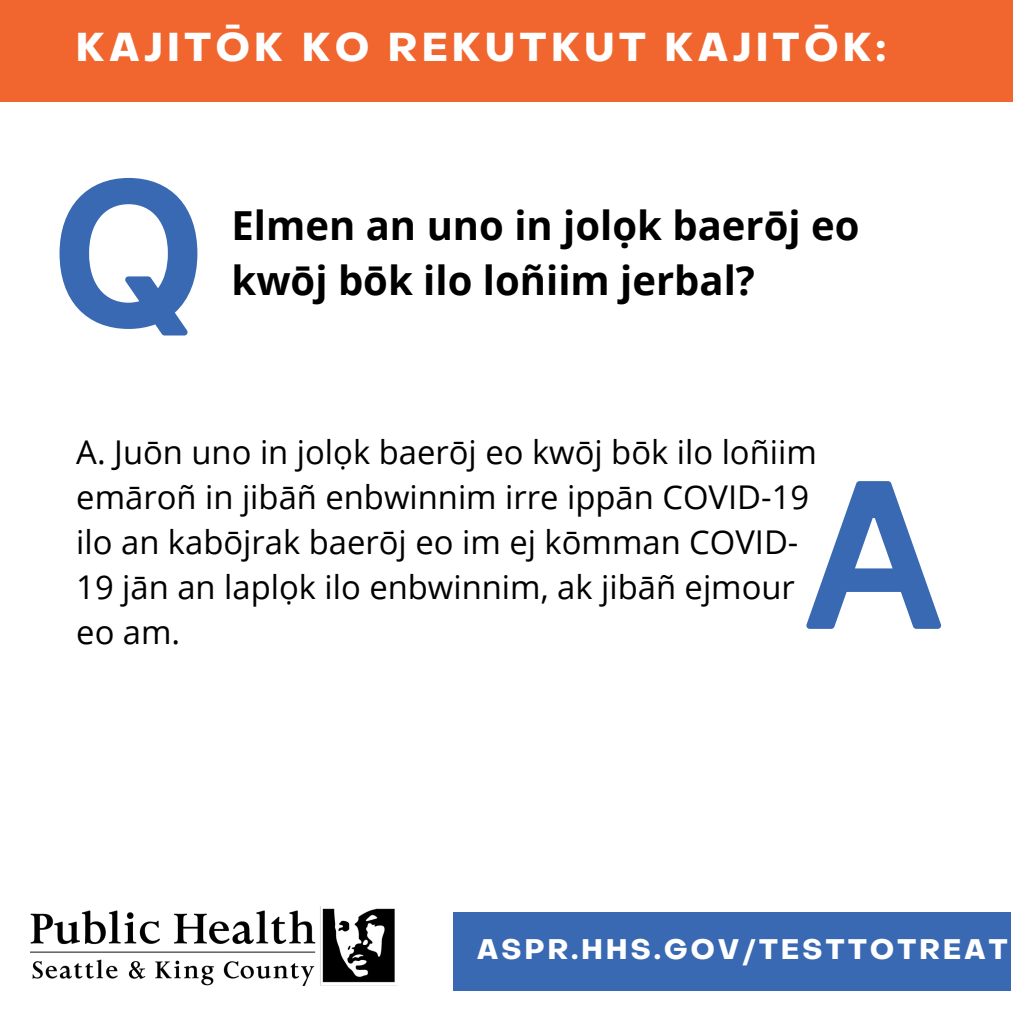
<style>
.page{position:relative;width:1013px;height:1013px;background:#fff}
.page>*{position:absolute;margin:0;border:0;box-sizing:border-box;transform-origin:0 0}
.t1{font:700 40px/55.2px "Open Sans";color:#000}
.t2{font:700 39.5px "Object Sans";letter-spacing:.12em;color:#fff}
.t3{font:32.75px/45px "Open Sans";color:#000}
.t4{font:700 27.75px "Object Sans";letter-spacing:.12em;color:#fff}
</style>
<div class="page">
<img style="left:30px;top:906px;width:365px;height:79px">
<div style="left:0;top:0;width:1012px;height:101px;background:#f1652e"></div>
<svg style="left:60px;top:178px;width:137px;height:157px"></svg>
<svg style="left:806px;top:481px;width:135px;height:148px"></svg>
<div style="left:453px;top:911px;width:557px;height:79px;background:#3969b2"></div>
<p class="t2" style="left:76px;top:31px;width:811px">KAJITŌK KO REKUTKUT KAJITŌK:</p>
<p class="t1" style="left:231px;top:197px;width:629px">Elmen an uno in jolọk baerōj eo kwōj bōk ilo loñiim jerbal?</p>
<p class="t3" style="left:76px;top:429px;width:742px">A. Juōn uno in jolọk baerōj eo kwōj bōk ilo loñiim emāroñ in jibāñ enbwinnim irre ippān COVID-19 ilo an kabōjrak baerōj eo im ej kōmman COVID-19 jān an laplọk ilo enbwinnim, ak jibāñ ejmour eo am.</p>
<p class="t4" style="left:491px;top:933px;width:125px">BIT.LY/</p>
<p class="t4" style="left:477px;top:938px;width:532px">ASPR.HHS.GOV/TESTTOTREAT</p>
</div>
